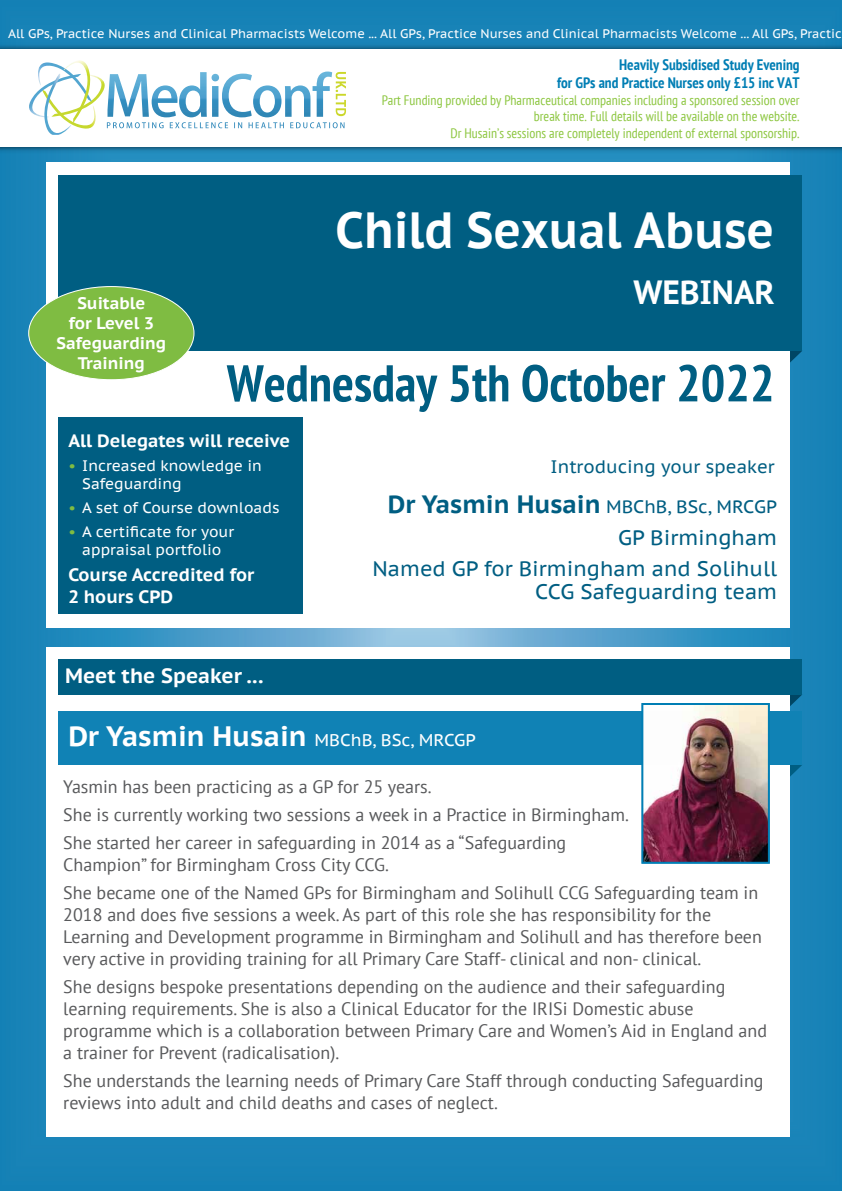
<style>
.page{position:relative;width:842px;height:1191px;background:#fff}
.page>*{position:absolute;margin:0;border:0;box-sizing:border-box;transform-origin:0 0}
.t1{font:700 condensed 51.6px "PT Sans";color:#005e82}
.t2{font:700 50.6px "PT Sans Caption";color:#fff;scale:.93 1}
.t3{font:700 33.5px "PT Sans Caption";color:#fff;scale:.93 1}
.t4{font:21px/31px "PT Sans Caption";color:#005e82;text-align:right}
.t5{font:700 20.7px "PT Sans Caption";color:#fff}
.t6{font:18px/22px "PT Sans";color:#58595b}
.t7{font:18px "PT Sans Caption";color:#005e82}
.t8{font:700 17.9px/22.1px "PT Sans Caption";color:#fff}
.t9{font:17px "PT Sans Caption";color:#fff}
.t10{font:700 16.7px/20.1px "PT Sans Caption";color:#fff;text-align:center}
.t11{font:15.2px/17.9px "PT Sans Caption";color:#fff}
.t12{font:700 condensed 15.2px/18.2px "PT Sans";color:#007eb4;text-align:right}
.t13{font:condensed 13.8px/16.6px "PT Sans";color:#8cc63f;text-align:right}
.t14{font:12.5px "PT Sans Caption";color:#fff}
.s1{color:#7fbc42}
.s2{font-weight:700;font-size:25px}
.s3{font-weight:700;font-size:28px}
</style>
<div class="page">
<img style="left:0;top:0;width:842px;height:1191px">
<img style="left:0;top:41px;width:842px;height:114px">
<div style="left:0;top:49px;width:842px;height:98px;background:#fff"></div>
<img style="left:92px;top:75px;width:13px;height:24px">
<img style="left:71px;top:90px;width:26px;height:39px">
<img style="left:29px;top:91px;width:15px;height:26px">
<img style="left:44px;top:102px;width:27px;height:33px">
<img style="left:38px;top:62px;width:26px;height:40px">
<img style="left:64px;top:60px;width:28px;height:63px">
<img style="left:108px;top:72px;width:224px;height:45px">
<img style="left:107px;top:122px;width:200px;height:6px">
<img style="left:310px;top:122px;width:34px;height:6px">
<img style="left:336px;top:72px;width:10px;height:44px">
<div style="left:47px;top:162px;width:743px;height:465px;background:#fff"></div>
<svg style="left:790px;top:351px;width:12px;height:11px"></svg>
<div style="left:59px;top:175px;width:743px;height:176px;background:#005e82"></div>
<div style="left:47px;top:647px;width:743px;height:490px;background:#fff"></div>
<svg style="left:790px;top:694px;width:12px;height:12px"></svg>
<div style="left:59px;top:659px;width:743px;height:35px;background:#005e82"></div>
<svg style="left:790px;top:765px;width:12px;height:11px"></svg>
<div style="left:59px;top:712px;width:743px;height:53px;background:#1082b5"></div>
<div style="left:59px;top:417px;width:244px;height:197px;background:#005e82"></div>
<img style="left:644px;top:706px;width:123px;height:154px">
<div style="left:641px;top:703px;width:129px;height:160px;border:2px solid #007eb4"></div>
<div style="left:29px;top:286px;width:165px;height:94px;background:#7fbc42;border-radius:50%"></div>
<p class="t14" style="left:8px;top:26px;width:835px">All GPs, Practice Nurses and Clinical Pharmacists Welcome ... All GPs, Practice Nurses and Clinical Pharmacists Welcome ... All GPs, Practic</p>
<p class="t12" style="left:557px;top:55px;width:244px">Heavily Subsidised Study Evening<br>for GPs and Practice Nurses only £15 inc VAT</p>
<p class="t13" style="left:382px;top:91px;width:419px">Part Funding provided by Pharmaceutical companies including a sponsored session over break time. Full details will be available on the website.<br>Dr Husain’s sessions are completely independent of external sponsorship.</p>
<p class="t10" style="left:57px;top:293px;width:111px">Suitable<br>for Level 3<br>Safeguarding<br>Training</p>
<h2 class="t2" style="left:336px;top:197px;width:473px">Child Sexual Abuse</h2>
<h3 class="t3" style="left:633px;top:270px;width:153px">WEBINAR</h3>
<h1 class="t1" style="left:227px;top:349px;width:549px">Wednesday 5th October 2022</h1>
<p class="t8" style="left:68px;top:430px;width:223px">All Delegates will receive</p>
<p class="t11" style="left:82px;top:457px;width:181px;text-indent:-14px"><span class="s1">•</span> Increased knowledge in<br>Safeguarding</p>
<p class="t11" style="left:68px;top:498px;width:213px"><span class="s1">•</span> A set of Course downloads</p>
<p class="t11" style="left:68px;top:522px;width:167px;text-align:center"><span class="s1">•</span> A certificate for your appraisal portfolio</p>
<p class="t8" style="left:68px;top:563px;width:188px">Course Accredited for<br>2 hours CPD</p>
<p class="t5" style="left:65px;top:662px;width:200px">Meet the Speaker ...</p>
<p class="t7" style="left:551px;top:455px;width:225px">Introducing your speaker</p>
<p class="t7" style="left:388px;top:495px;width:391px"><span class="s2">Dr Yasmin Husain</span> MBChB, BSc, MRCGP</p>
<p class="t4" style="left:372px;top:521px;width:406px">GP Birmingham<br>Named GP for Birmingham and Solihull</p>
<p class="t4" style="left:535px;top:575px;width:243px">CCG Safeguarding team</p>
<p class="t9" style="left:68px;top:729px;width:409px"><span class="s3">Dr Yasmin Husain</span> MBChB, BSc, MRCGP</p>
<p class="t6" style="left:63px;top:772px;width:567px;line-height:28px">Yasmin has been practicing as a GP for 25 years.<br>She is currently working two sessions a week in a Practice in Birmingham.<br>She started her career in safeguarding in 2014 as a “Safeguarding</p>
<p class="t6" style="left:63px;top:850px;width:696px;line-height:28px">Champion” for Birmingham Cross City CCG.<br>She became one of the Named GPs for Birmingham and Solihull CCG Safeguarding team in</p>
<p class="t6" style="left:63px;top:903px;width:700px">2018 and does five sessions a week. As part of this role she has responsibility for the<br>Learning and Development programme in Birmingham and Solihull and has therefore been very active in providing training for all Primary Care Staff- clinical and non- clinical.</p>
<p class="t6" style="left:63px;top:975px;width:705px">She designs bespoke presentations depending on the audience and their safeguarding learning requirements. She is also a Clinical Educator for the IRISi Domestic abuse programme which is a collaboration between Primary Care and Women’s Aid in England and a trainer for Prevent (radicalisation).</p>
<p class="t6" style="left:63px;top:1069px;width:702px">She understands the learning needs of Primary Care Staff through conducting Safeguarding reviews into adult and child deaths and cases of neglect.</p>
</div>
